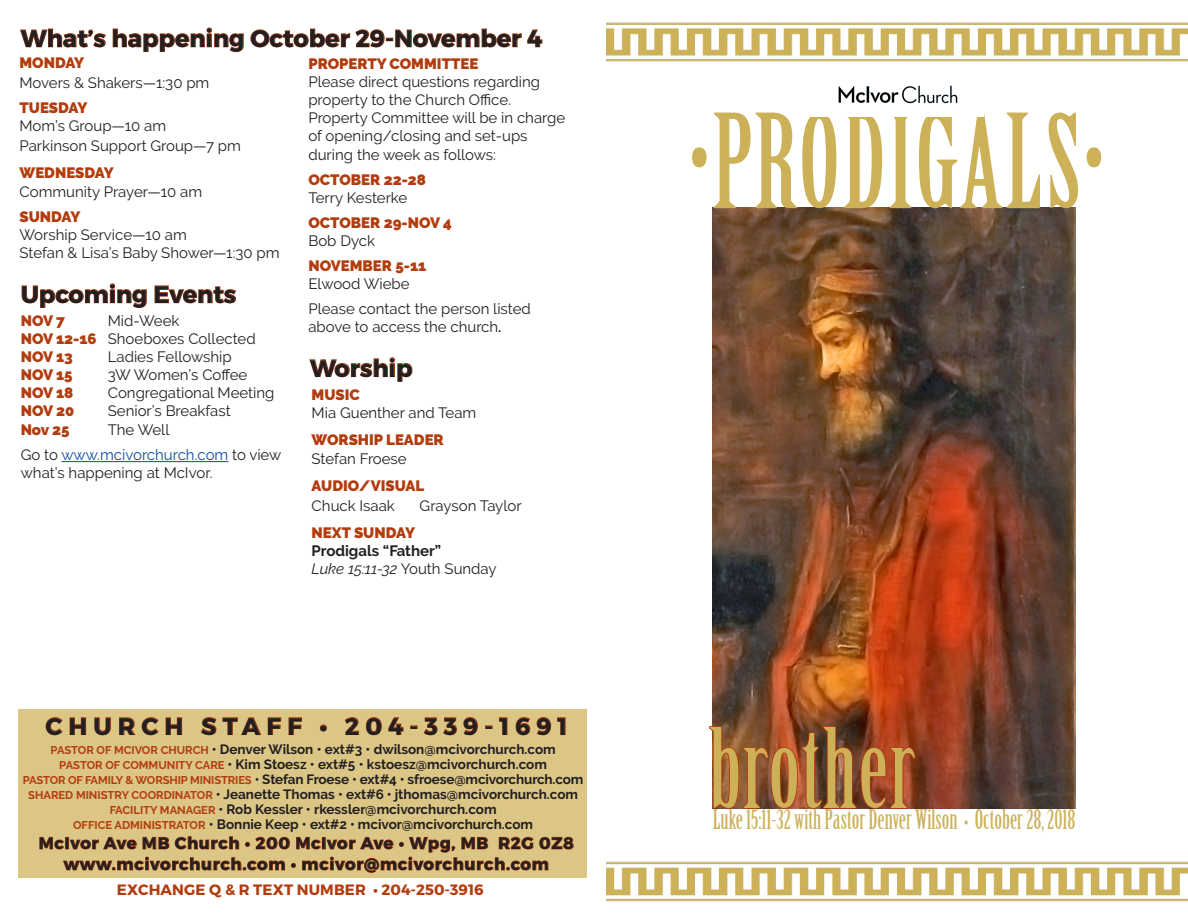
<style>
.page{position:relative;width:1188px;height:918px;background:#fff}
.page>*{position:absolute;margin:0;border:0;box-sizing:border-box;transform-origin:0 0}
.t1{font:127.5px "Birch Std";letter-spacing:.02em;color:#cdb159}
.t2{font:108px "Birch Std";letter-spacing:.02em;color:#cdb159}
.t3{font:26.4px "Birch Std";color:#cdb159}
.t4{font:700 24px "Montserrat";color:#231f20}
.t5{font:700 24px "Montserrat";letter-spacing:.255em;color:#231f20}
.t6{font:700 16.5px/21px "Montserrat";letter-spacing:.045em;color:#231f20;text-align:center}
.t7{font:15px/18px "Raleway";color:#231f20}
.t8{font:900 15px/19.8px "Raleway";color:#b33c0e}
.t9{font:700 15px/18px "Raleway";color:#231f20}
.t10{font:700 15px "Montserrat";letter-spacing:.01em;color:#b33c0e}
.t11{font:700 13.5px/15px "Raleway";color:#231f20;text-align:center}
.s1{font-weight:900;color:#b33c0e}
.s2{font-weight:400;color:#231f20}
.s3{font-family:"Montserrat"}
.s4{color:#0d4ca0}
.s5{font-weight:400;font-style:italic}
.s6{font-weight:400}
.s7{font-size:11.25px;color:#b33c0e}
.s8{font-size:13.05px}
</style>
<div class="page">
<img style="left:713px;top:208px;width:363px;height:601px">
<svg style="left:20px;top:28px;width:86px;height:20px"></svg>
<svg style="left:113px;top:28px;width:131px;height:24px"></svg>
<svg style="left:250px;top:28px;width:293px;height:20px"></svg>
<hr style="left:61px;top:461px;width:167px;height:1px;background:#0d4ca0">
<svg style="left:21px;top:283px;width:126px;height:25px"></svg>
<svg style="left:154px;top:285px;width:82px;height:19px"></svg>
<svg style="left:309px;top:357px;width:104px;height:25px"></svg>
<div style="left:19px;top:710px;width:568px;height:168px;background:#dbc686"></div>
<svg style="left:39px;top:836px;width:535px;height:37px"></svg>
<svg style="left:45px;top:717px;width:18px;height:18px"></svg>
<svg style="left:69px;top:717px;width:17px;height:18px"></svg>
<svg style="left:94px;top:717px;width:17px;height:18px"></svg>
<svg style="left:119px;top:717px;width:40px;height:19px"></svg>
<svg style="left:165px;top:717px;width:17px;height:18px"></svg>
<svg style="left:201px;top:717px;width:61px;height:18px"></svg>
<svg style="left:268px;top:717px;width:14px;height:18px"></svg>
<svg style="left:288px;top:717px;width:14px;height:18px"></svg>
<div style="left:320px;top:725px;width:7px;height:6px;border:1px solid #b33c0e;border-radius:50%"></div>
<svg style="left:345px;top:717px;width:14px;height:18px"></svg>
<svg style="left:366px;top:717px;width:16px;height:18px"></svg>
<svg style="left:388px;top:717px;width:16px;height:18px"></svg>
<svg style="left:410px;top:725px;width:7px;height:4px"></svg>
<svg style="left:423px;top:717px;width:34px;height:18px"></svg>
<svg style="left:463px;top:717px;width:15px;height:18px"></svg>
<svg style="left:485px;top:725px;width:7px;height:4px"></svg>
<svg style="left:499px;top:717px;width:9px;height:18px"></svg>
<svg style="left:515px;top:717px;width:36px;height:18px"></svg>
<svg style="left:557px;top:717px;width:9px;height:18px"></svg>
<img style="left:607px;top:22px;width:581px;height:40px">
<img style="left:607px;top:861px;width:581px;height:41px">
<img style="left:838px;top:85px;width:120px;height:19px">
<svg style="left:708px;top:725px;width:208px;height:84px;background:#904b2b"></svg>
<p class="t4" style="left:21px;top:23px;width:523px">What’s happening October 29-November 4</p>
<p class="t7" style="left:20px;top:53px;width:191px;line-height:19.8px"><span class="s1">MONDAY<br></span>Movers &amp; Shakers—1:30 pm</p>
<p class="t7" style="left:20px;top:99px;width:148px"><span class="s1">TUESDAY<br></span>Mom’s Group—10 am</p>
<p class="t7" style="left:20px;top:136px;width:223px">Parkinson Support Group—7 pm</p>
<p class="t7" style="left:20px;top:162px;width:184px;line-height:19.8px"><span class="s1">WEDNESDAY<br></span>Community Prayer—10 am</p>
<p class="t7" style="left:20px;top:208px;width:262px"><span class="s1">SUNDAY<br></span>Worship Service—10 am<br>Stefan &amp; Lisa’s Baby Shower—1:30 pm</p>
<p class="t7" style="left:308px;top:54px;width:258px"><span class="s1">PROPERTY COMMITTEE<br></span>Please direct questions regarding property to the Church Office.<br>Property Committee will be in charge of opening/closing and set-ups</p>
<p class="t7" style="left:308px;top:146px;width:189px">during the week as follows:</p>
<p class="t7" style="left:308px;top:171px;width:119px"><span class="s1">OCTOBER 22-28<br></span>Terry Kesterke</p>
<p class="t8" style="left:308px;top:214px;width:145px;line-height:18px">OCTOBER 29-NOV 4<br><span class="s2">Bob Dyck</span></p>
<p class="t8" style="left:308px;top:257px;width:120px;line-height:18px">NOVEMBER 5-11<br><span class="s2">Elwood Wiebe</span></p>
<p class="t7" style="left:308px;top:300px;width:224px">Please contact the person listed above to access the church<span class="s3">.</span></p>
<p class="t4" style="left:21px;top:279px;width:217px">Upcoming Events</p>
<p class="t7" style="left:21px;top:311px;width:236px;text-indent:87px">Mid-Week<br><span class="s1">NOV 12-16</span> Shoeboxes Collected<br><span class="s1">NOV 13</span></p>
<p class="t8" style="left:21px;top:311px;width:46px">NOV 7</p>
<p class="t7" style="left:108px;top:347px;width:125px">Ladies Fellowship</p>
<p class="t4" style="left:310px;top:353px;width:104px">Worship</p>
<p class="t8" style="left:21px;top:365px;width:53px">NOV 15</p>
<p class="t7" style="left:108px;top:365px;width:141px">3W Women’s Coffee</p>
<p class="t8" style="left:21px;top:383px;width:54px">NOV 18</p>
<p class="t7" style="left:108px;top:383px;width:168px">Congregational Meeting</p>
<p class="t8" style="left:21px;top:401px;width:55px">NOV 20</p>
<p class="t7" style="left:108px;top:401px;width:125px">Senior’s Breakfast</p>
<p class="t8" style="left:21px;top:420px;width:50px">Nov 25</p>
<p class="t7" style="left:108px;top:421px;width:63px">The Well</p>
<p class="t7" style="left:21px;top:446px;width:262px">Go to <span class="s4">www.mcivorchurch.com</span> to view what’s happening at McIvor.</p>
<p class="t7" style="left:312px;top:385px;width:166px"><span class="s1">MUSIC<br></span>Mia Guenther and Team</p>
<p class="t8" style="left:312px;top:429px;width:134px">WORSHIP LEADER<br><span class="s2">Stefan Froese</span></p>
<p class="t8" style="left:312px;top:476px;width:114px">AUDIO/VISUAL<br><span class="s2">Chuck Isaak</span></p>
<p class="t7" style="left:420px;top:497px;width:104px">Grayson Taylor</p>
<p class="t9" style="left:312px;top:524px;width:187px"><span class="s1">NEXT SUNDAY<br></span>Prodigals “Father”<br><span class="s5">Luke 15:11-32</span> <span class="s6">Youth Sunday</span></p>
<p class="t5" style="left:46px;top:711px;width:523px">CHURCH STAFF • 204-339-1691</p>
<p class="t11" style="left:23px;top:742px;width:562px"><span class="s7">PASTOR OF MCIVOR CHURCH</span> • Denver Wilson • ext#3 • dwilson@mcivorchurch.com<br><span class="s7">PASTOR OF COMMUNITY CARE</span> • Kim Stoesz • ext#5 • kstoesz@mcivorchurch.com<br><span class="s7">PASTOR OF FAMILY &amp; WORSHIP MINISTRIES</span> <span class="s8">•</span> Stefan Froese • ext#4 • sfroese@mcivorchurch.com <span class="s7">SHARED MINISTRY COORDINATOR</span> • Jeanette Thomas • ext#6 • jthomas@mcivorchurch.com</p>
<p class="t11" style="left:73px;top:802px;width:462px"><span class="s7">FACILITY MANAGER</span> • Rob Kessler • rkessler@mcivorchurch.com<br><span class="s7">OFFICE ADMINISTRATOR</span> • Bonnie Keep • ext#2 • mcivor@mcivorchurch.com</p>
<p class="t6" style="left:39px;top:833px;width:537px">McIvor Ave MB Church • 200 McIvor Ave • Wpg, MB R2G 0Z8 www.mcivorchurch.com • mcivor@mcivorchurch.com</p>
<p class="t10" style="left:117px;top:881px;width:368px">EXCHANGE Q &amp; R TEXT NUMBER • 204-250-3916</p>
<p class="t1" style="left:689px;top:90px;width:417px">•PRODIGALS•</p>
<p class="t2" style="left:709px;top:708px;width:207px">brother</p>
<p class="t3" style="left:713px;top:804px;width:364px">Luke 15:11-32 with Pastor Denver Wilson • October 28, 2018</p>
</div>
